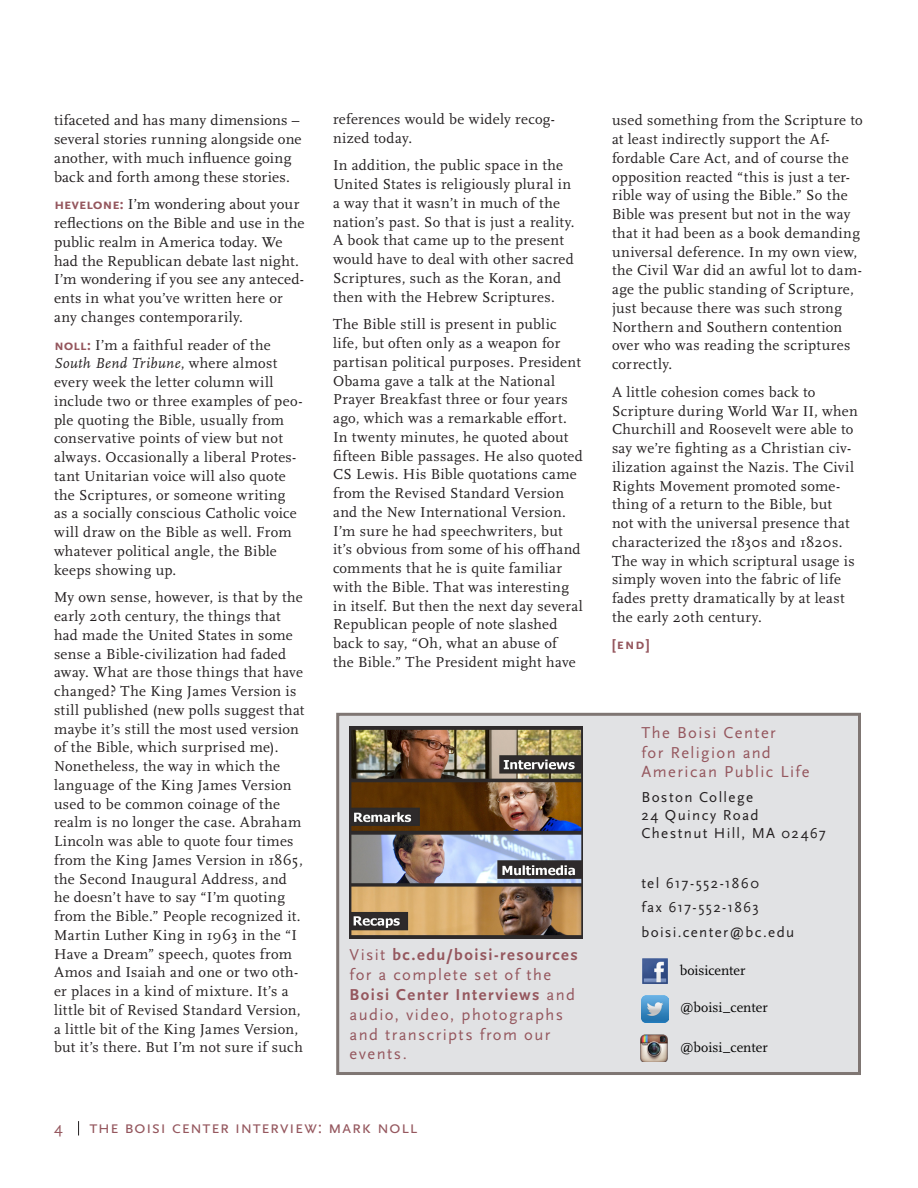
<style>
.page{position:relative;width:918px;height:1188px;background:#fff}
.page>*{position:absolute;margin:0;border:0;box-sizing:border-box;transform-origin:0 0}
.t1{font:18px "Scala Sans OT";letter-spacing:.015em;color:#95575e}
.t2{font:16.5px/19.8px "Scala Sans OT";letter-spacing:.09em;color:#95575e}
.t3{font:15px/18.8px "Scala OT";letter-spacing:.02em;color:#231f20}
.t4{font:15px/18px "Scala Sans OT";letter-spacing:.09em;color:#231f20}
.t5{font:700 15px "Scala Sans OT";color:#95575e}
.t6{font:14.25px "Scala OT";color:#000}
.s1{font-family:"Scala Sans OT";font-weight:700;color:#95575e}
.s2{font-style:italic}
.s3{font-weight:700}
</style>
<div class="page">
<svg style="left:78px;top:1121px;width:1px;height:15px"></svg>
<div style="left:336px;top:713px;width:525px;height:362px;background:#e1e2e4;border:3px solid #7f7673"></div>
<img style="left:642px;top:958px;width:26px;height:26px">
<img style="left:641px;top:996px;width:27px;height:27px">
<img style="left:350px;top:726px;width:233px;height:212px">
<img style="left:640px;top:1035px;width:27px;height:27px">
<p class="t3" style="left:54px;top:112px;width:249px">tifaceted and has many dimensions – several stories running alongside one another, with much influence going back and forth among these stories.</p>
<p class="t3" style="left:54px;top:196px;width:252px"><span class="s1">hevelone:</span> I’m wondering about your reflections on the Bible and use in the public realm in America today. We had the Republican debate last night.<br>I’m wondering if you see any anteced&shy;ents in what you’ve written here or any changes contemporarily.</p>
<p class="t3" style="left:54px;top:336px;width:250px"><span class="s1">noll:</span> I’m a faithful reader of the <span class="s2">South Bend Tribune</span>, where almost every week the letter column will include two or three examples of peo&shy;ple quoting the Bible, usually from conservative points of view but not always. Occasionally a liberal Protes&shy;tant Unitarian voice will also quote the Scriptures, or someone writing as a socially conscious Catholic voice will draw on the Bible as well. From whatever political angle, the Bible keeps showing up.</p>
<p class="t3" style="left:54px;top:589px;width:252px">My own sense, however, is that by the early 20th century, the things that had made the United States in some sense a Bible-civilization had faded away. What are those things that have changed? The King James Version is still published (new polls suggest that maybe it’s still the most used version of the Bible, which surprised me).<br>Nonetheless, the way in which the language of the King James Version used to be common coinage of the realm is no longer the case. Abraham Lincoln was able to quote four times from the King James Version in 1865, the Second Inaugural Address, and he doesn’t have to say “I’m quoting from the Bible.” People recognized it.<br>Martin Luther King in 1963 in the “I Have a Dream” speech, quotes from Amos and Isaiah and one or two oth&shy;er places in a kind of mixture. It’s a little bit of Revised Standard Version, a little bit of the King James Version, but it’s there. But I’m not sure if such</p>
<p class="t3" style="left:333px;top:110px;width:223px">references would be widely recog&shy;nized today.</p>
<p class="t3" style="left:333px;top:156px;width:243px">In addition, the public space in the United States is religiously plural in a way that it wasn’t in much of the nation’s past. So that is just a reality.<br>A book that came up to the present would have to deal with other sacred Scriptures, such as the Koran, and then with the Hebrew Scriptures.</p>
<p class="t3" style="left:333px;top:315px;width:251px">The Bible still is present in public life, but often only as a weapon for partisan political purposes. President Obama gave a talk at the National Prayer Breakfast three or four years ago, which was a remarkable effort.<br>In twenty minutes, he quoted about fifteen Bible passages. He also quoted CS Lewis. His Bible quotations came from the Revised Standard Version and the New International Version.<br>I’m sure he had speechwriters, but it’s obvious from some of his offhand comments that he is quite familiar with the Bible. That was interesting in itself. But then the next day several Republican people of note slashed back to say, “Oh, what an abuse of<br>the Bible.” The President might have</p>
<p class="t2" style="left:350px;top:945px;width:230px">Visit <span class="s3">bc.edu/boisi-resources </span>for a complete set of the<br><span class="s3">Boisi Center Interviews</span> and audio, video, photographs and transcripts from our events.</p>
<p class="t2" style="left:54px;top:1118px;width:10px">4</p>
<p class="t1" style="left:89px;top:1118px;width:329px">the boisi center interview: mark noll</p>
<p class="t3" style="left:612px;top:112px;width:252px">used something from the Scripture to at least indirectly support the Af&shy;fordable Care Act, and of course the opposition reacted “this is just a ter&shy;rible way of using the Bible.” So the Bible was present but not in the way that it had been as a book demanding universal deference. In my own view, the Civil War did an awful lot to dam&shy;age the public standing of Scripture, just because there was such strong Northern and Southern contention over who was reading the scriptures correctly.</p>
<p class="t3" style="left:612px;top:383px;width:247px">A little cohesion comes back to Scripture during World War II, when Churchill and Roosevelt were able to say we’re fighting as a Christian civ&shy;ilization against the Nazis. The Civil Rights Movement promoted some&shy;thing of a return to the Bible, but<br>not with the universal presence that characterized the 1830s and 1820s.<br>The way in which scriptural usage is simply woven into the fabric of life fades pretty dramatically by at least the early 20th century.</p>
<p class="t5" style="left:612px;top:636px;width:39px">[end]</p>
<p class="t2" style="left:641px;top:723px;width:170px">The Boisi Center<br>for Religion and<br>American Public Life</p>
<p class="t4" style="left:641px;top:789px;width:186px">Boston College<br>24 Quincy Road<br>Chestnut Hill, MA 02467</p>
<p class="t4" style="left:641px;top:874px;width:119px">tel 617-552-1860</p>
<p class="t4" style="left:641px;top:899px;width:119px">fax 617-552-1863</p>
<p class="t4" style="left:641px;top:924px;width:154px">boisi.center@bc.edu</p>
<p class="t6" style="left:680px;top:962px;width:67px">boisicenter</p>
<p class="t6" style="left:680px;top:999px;width:89px">@boisi_center</p>
<p class="t6" style="left:680px;top:1040px;width:89px">@boisi_center</p>
</div>
